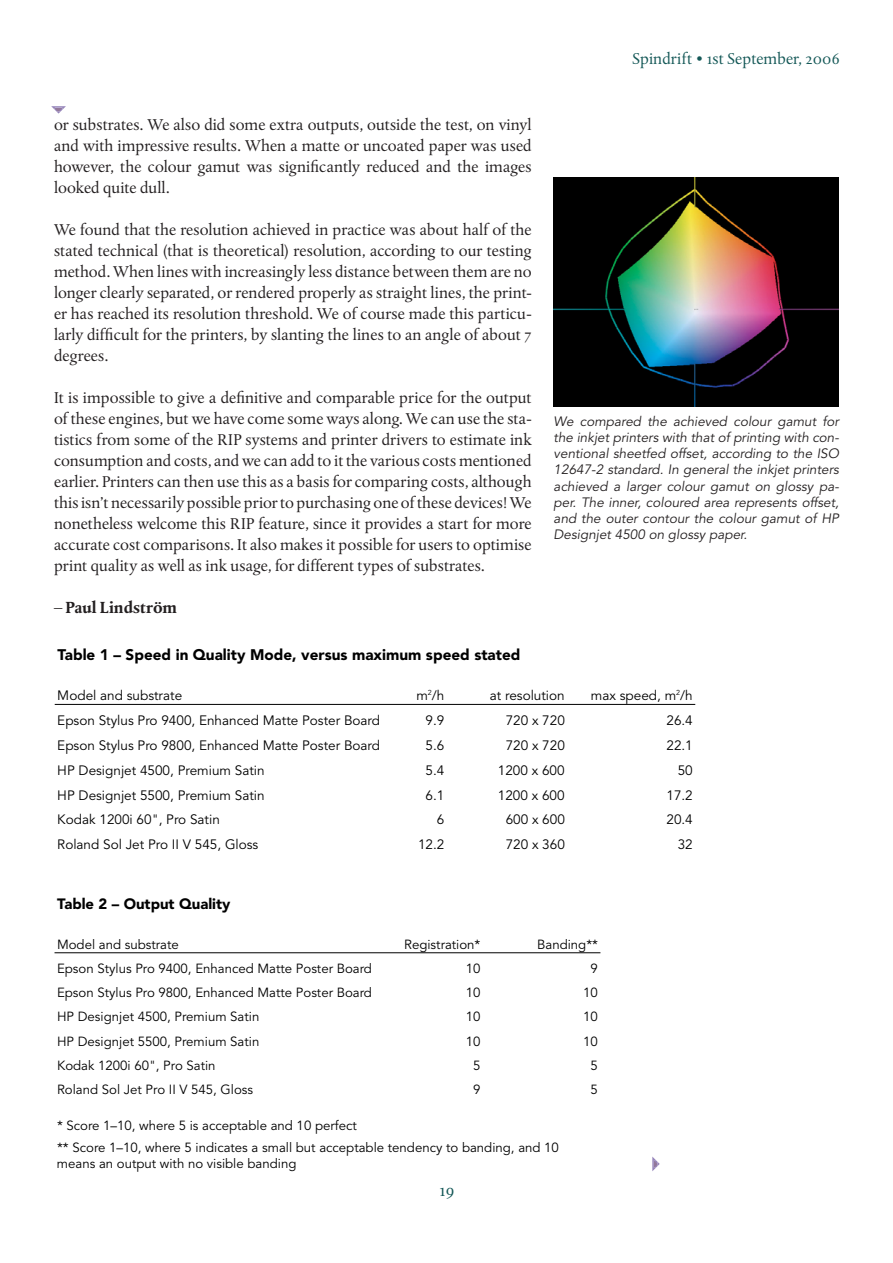
<style>
.page{position:relative;width:893px;height:1263px;background:#fff}
.page>*{position:absolute;margin:0;border:0;box-sizing:border-box;transform-origin:0 0}
.t1{font:18px "Albertina MT Regular Os F";color:#145857}
.t2{font:16.5px/21px "Albertina MT Regular Os F";color:#231f20;text-align:justify}
.t3{font:16.5px "Albertina MT Regular Os F";color:#145857}
.t4{font:16.5px "Albertina MT Bold Os F";color:#231f20}
.t5{font:900 15.3px "Avenir";color:#000}
.t6{font:900 14.85px "Avenir";color:#000}
.t7{font:13.5px "Avenir";color:#000}
.t8{font:italic 13.5px/16.2px "Avenir";color:#231f20;text-align:justify}
.t9{font:13.2px/22.2px "Avenir";color:#000}
</style>
<div class="page">
<hr style="left:55px;top:704px;width:640px;height:1px;background:#000">
<hr style="left:55px;top:952px;width:545px;height:1px;background:#000">
<img style="left:554px;top:178px;width:285px;height:229px">
<svg style="left:51px;top:106px;width:15px;height:8px"></svg>
<svg style="left:652px;top:1156px;width:8px;height:15px"></svg>
<p class="t2" style="left:54px;top:115px;width:479px">or substrates. We also did some extra outputs, outside the test, on vinyl and with impressive results. When a matte or uncoated paper was used however, the colour gamut was significantly reduced and the images looked quite dull.</p>
<p class="t2" style="left:54px;top:220px;width:479px">We found that the resolution achieved in practice was about half of the stated technical (that is theoretical) resolution, according to our testing method. When lines with increasingly less distance between them are no longer clearly separated, or rendered properly as straight lines, the print&shy;er has reached its resolution threshold. We of course made this particu&shy;larly difficult for the printers, by slanting the lines to an angle of about 7 degrees.</p>
<p class="t2" style="left:54px;top:388px;width:479px">It is impossible to give a definitive and comparable price for the output of these engines, but we have come some ways along. We can use the sta&shy;tistics from some of the RIP systems and printer drivers to estimate ink consumption and costs, and we can add to it the various costs mentioned earlier. Printers can then use this as a basis for comparing costs, although this isn’t necessarily possible prior to purchasing one of these devices! We nonetheless welcome this RIP feature, since it provides a start for more accurate cost comparisons. It also makes it possible for users to optimise print quality as well as ink usage, for different types of substrates.</p>
<p class="t4" style="left:54px;top:599px;width:125px">– Paul Lindström</p>
<p class="t5" style="left:58px;top:648px;width:464px">Table 1 – Speed in Quality Mode, versus maximum speed stated</p>
<p class="t3" style="left:632px;top:51px;width:209px">Spindrift • 1st September, 2006</p>
<p class="t8" style="left:554px;top:414px;width:287px">We compared the achieved colour gamut for the inkjet printers with that of printing with con&shy;ventional sheetfed offset, according to the ISO 12647-2 standard. In general the inkjet printers achieved a larger colour gamut on glossy pa&shy;per. The inner, coloured area represents offset, and the outer contour the colour gamut of HP Designjet 4500 on glossy paper.</p>
<p class="t7" style="left:57px;top:690px;width:126px">Model and substrate</p>
<p class="t7" style="left:416px;top:690px;width:30px">m<sup>2</sup>/h</p>
<p class="t7" style="left:490px;top:690px;width:76px">at resolution</p>
<p class="t7" style="left:591px;top:690px;width:103px">max speed, m<sup>2</sup>/h</p>
<p class="t7" style="left:57px;top:715px;width:324px">Epson Stylus Pro 9400, Enhanced Matte Poster Board</p>
<p class="t7" style="left:426px;top:715px;width:20px">9.9</p>
<p class="t7" style="left:506px;top:715px;width:61px">720 x 720</p>
<p class="t7" style="left:666px;top:715px;width:28px">26.4</p>
<p class="t7" style="left:57px;top:740px;width:324px">Epson Stylus Pro 9800, Enhanced Matte Poster Board</p>
<p class="t7" style="left:426px;top:740px;width:20px">5.6</p>
<p class="t7" style="left:506px;top:740px;width:61px">720 x 720</p>
<p class="t7" style="left:666px;top:740px;width:28px">22.1</p>
<p class="t7" style="left:57px;top:764px;width:209px">HP Designjet 4500, Premium Satin</p>
<p class="t7" style="left:426px;top:764px;width:20px">5.4</p>
<p class="t7" style="left:498px;top:764px;width:68px">1200 x 600</p>
<p class="t7" style="left:678px;top:764px;width:17px">50</p>
<p class="t7" style="left:57px;top:789px;width:209px">HP Designjet 5500, Premium Satin</p>
<p class="t7" style="left:426px;top:789px;width:20px">6.1</p>
<p class="t7" style="left:498px;top:789px;width:68px">1200 x 600</p>
<p class="t7" style="left:666px;top:789px;width:28px">17.2</p>
<p class="t7" style="left:57px;top:814px;width:164px">Kodak 1200i 60", Pro Satin</p>
<p class="t7" style="left:437px;top:814px;width:9px">6</p>
<p class="t7" style="left:506px;top:814px;width:61px">600 x 600</p>
<p class="t7" style="left:666px;top:814px;width:28px">20.4</p>
<p class="t7" style="left:57px;top:839px;width:203px">Roland Sol Jet Pro II V 545, Gloss</p>
<p class="t7" style="left:418px;top:839px;width:28px">12.2</p>
<p class="t7" style="left:506px;top:839px;width:61px">720 x 360</p>
<p class="t7" style="left:678px;top:839px;width:17px">32</p>
<p class="t6" style="left:57px;top:898px;width:175px">Table 2 – Output Quality</p>
<p class="t9" style="left:57px;top:935px;width:123px">Model and substrate</p>
<p class="t9" style="left:404px;top:935px;width:78px">Registration*</p>
<p class="t9" style="left:537px;top:935px;width:62px">Banding**</p>
<p class="t9" style="left:57px;top:959px;width:316px">Epson Stylus Pro 9400, Enhanced Matte Poster Board</p>
<p class="t9" style="left:466px;top:959px;width:16px">10</p>
<p class="t9" style="left:591px;top:959px;width:9px">9</p>
<p class="t9" style="left:57px;top:983px;width:316px">Epson Stylus Pro 9800, Enhanced Matte Poster Board</p>
<p class="t9" style="left:466px;top:983px;width:16px">10</p>
<p class="t9" style="left:583px;top:983px;width:16px">10</p>
<p class="t9" style="left:57px;top:1007px;width:204px">HP Designjet 4500, Premium Satin</p>
<p class="t9" style="left:466px;top:1007px;width:16px">10</p>
<p class="t9" style="left:583px;top:1007px;width:16px">10</p>
<p class="t9" style="left:57px;top:1031px;width:204px">HP Designjet 5500, Premium Satin</p>
<p class="t9" style="left:466px;top:1031px;width:16px">10</p>
<p class="t9" style="left:583px;top:1031px;width:16px">10</p>
<p class="t9" style="left:57px;top:1055px;width:160px">Kodak 1200i 60", Pro Satin</p>
<p class="t9" style="left:473px;top:1055px;width:9px">5</p>
<p class="t9" style="left:591px;top:1055px;width:9px">5</p>
<p class="t9" style="left:57px;top:1080px;width:198px">Roland Sol Jet Pro II V 545, Gloss</p>
<p class="t9" style="left:473px;top:1080px;width:9px">9</p>
<p class="t9" style="left:591px;top:1080px;width:9px">5</p>
<p class="t9" style="left:57px;top:1116px;width:503px">* Score 1–10, where 5 is acceptable and 10 perfect<br>** Score 1–10, where 5 indicates a small but acceptable tendency to banding, and 10</p>
<p class="t9" style="left:57px;top:1154px;width:241px">means an output with no visible banding</p>
<p class="t1" style="left:440px;top:1182px;width:16px">19</p>
</div>
